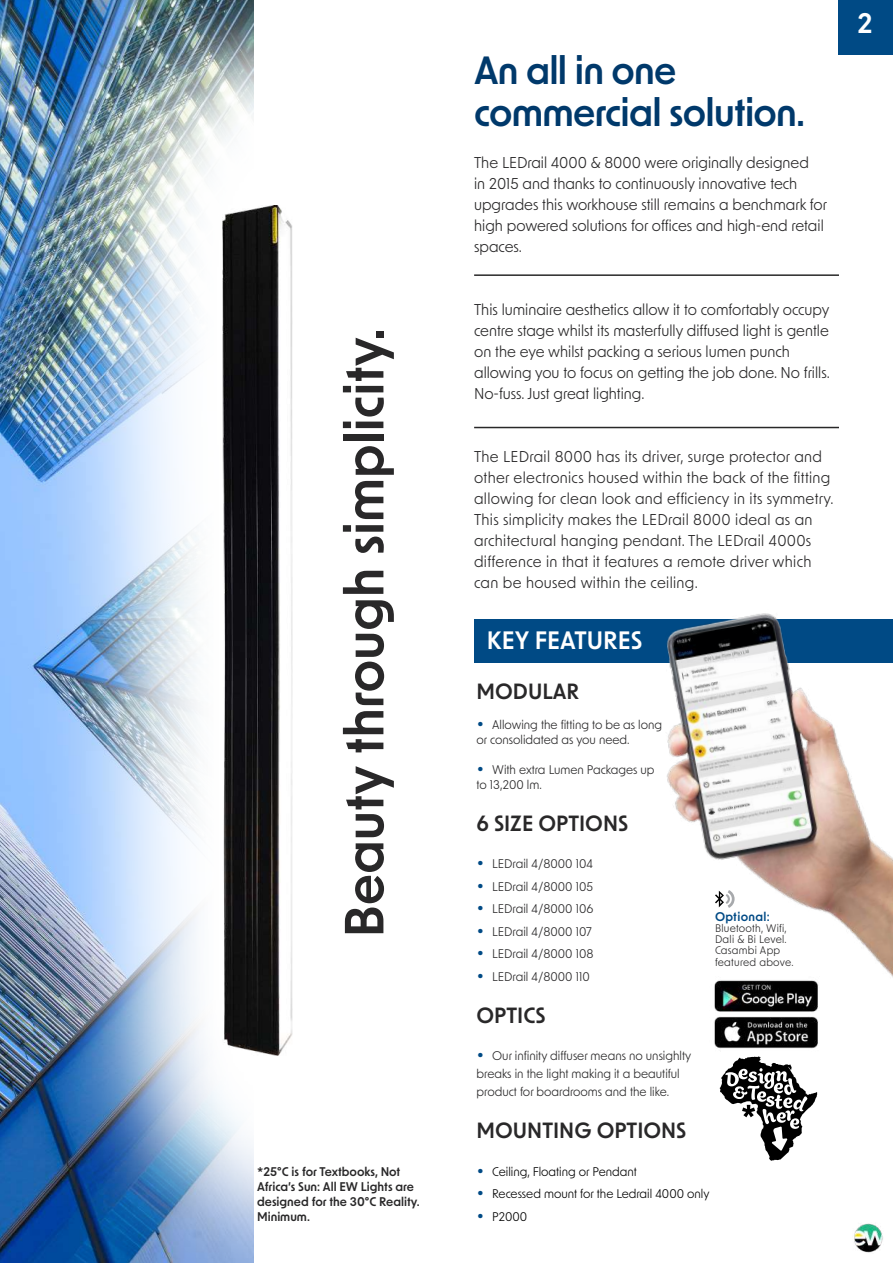
<style>
.page{position:relative;width:893px;height:1263px;background:#fff}
.page>*{position:absolute;margin:0;border:0;box-sizing:border-box;transform-origin:0 0}
.t1{font:600 52.5px "New Order";color:#292829}
.t2{font:600 37.5px/42px "New Order";letter-spacing:-.02em;color:#00396b}
.t3{font:600 27px "New Order";color:#fff}
.t4{font:600 24px "New Order";color:#fff}
.t5{font:600 21px "New Order";color:#292829}
.t6{font:15px/21px "New Order";color:#292829}
.t7{font:15px/21px "New Order";letter-spacing:.02em;color:#292829}
.t8{font:12px/15px "New Order";color:#292829}
.t9{font:600 12px/15px "New Order";color:#292829}
.t10{font:12px "New Order";color:#000}
.t11{font:600 12px "New Order";letter-spacing:.025em;color:#004a85}
.t12{font:10.5px/11.2px "New Order";letter-spacing:.025em;color:#292829}
.s1{font-size:24px;color:#004a85}
</style>
<div class="page">
<img style="left:0;top:0;width:35px;height:1263px">
<img style="left:35px;top:0;width:616px;height:1263px">
<img style="left:223px;top:205px;width:70px;height:850px">
<div style="left:474px;top:619px;width:419px;height:44px;background:#004a85"></div>
<div style="left:839px;top:0;width:54px;height:54px;background:#004a85"></div>
<img style="left:558px;top:528px;width:335px;height:507px">
<hr style="left:474px;top:274px;width:365px;height:2px;background:#292829">
<hr style="left:474px;top:427px;width:365px;height:1px;background:#292829">
<img style="left:710px;top:976px;width:112px;height:73px">
<svg style="left:715px;top:890px;width:20px;height:18px"></svg>
<img style="left:854px;top:1223px;width:29px;height:30px">
<svg style="left:720px;top:1056px;width:97px;height:105px"></svg>
<h1 class="t1" style="left:330px;top:937px;width:611px;rotate:-90deg">Beauty through simplicity.</h1>
<p class="t9" style="left:257px;top:1163px;width:164px">*25°C is for Textbooks, Not<br>Africa’s Sun: All EW Lights are designed for the 30°C Reality.<br>Minimum.</p>
<h2 class="t2" style="left:474px;top:48px;width:333px">An all in one commercial solution.</h2>
<p class="t6" style="left:474px;top:151px;width:354px">The LEDrail 4000 &amp; 8000 were originally designed<br>in 2015 and thanks to continuously innovative tech upgrades this workhouse still remains a benchmark for high powered solutions for offices and high-end retail spaces.</p>
<p class="t6" style="left:474px;top:298px;width:357px">This luminaire aesthetics allow it to comfortably occupy centre stage whilst its masterfully diffused light is gentle on the eye whilst packing a serious lumen punch allowing you to focus on getting the job done. No frills.<br>No-fuss. Just great lighting.</p>
<p class="t7" style="left:474px;top:445px;width:361px">The LEDrail 8000 has its driver, surge protector and other electronics housed within the back of the fitting allowing for clean look and efficiency in its symmetry.<br>This simplicity makes the LEDrail 8000 ideal as an architectural hanging pendant. The LEDrail 4000s difference in that it features a remote driver which can be housed within the ceiling.</p>
<h3 class="t4" style="left:487px;top:624px;width:157px">KEY FEATURES</h3>
<h3 class="t5" style="left:477px;top:677px;width:104px">MODULAR</h3>
<p class="t8" style="left:477px;top:716px;width:187px"><span class="s1">•</span> Allowing the fitting to be as long or consolidated as you need.</p>
<p class="t8" style="left:477px;top:761px;width:180px"><span class="s1">•</span> With extra Lumen Packages up to 13,200 lm.</p>
<h3 class="t5" style="left:477px;top:809px;width:153px">6 SIZE OPTIONS</h3>
<p class="t8" style="left:477px;top:856px;width:118px"><span class="s1">•</span> LEDrail 4/8000 104</p>
<p class="t8" style="left:477px;top:878px;width:118px"><span class="s1">•</span> LEDrail 4/8000 105</p>
<p class="t8" style="left:477px;top:901px;width:118px"><span class="s1">•</span> LEDrail 4/8000 106</p>
<p class="t8" style="left:477px;top:923px;width:117px"><span class="s1">•</span> LEDrail 4/8000 107</p>
<p class="t8" style="left:477px;top:946px;width:119px"><span class="s1">•</span> LEDrail 4/8000 108</p>
<p class="t8" style="left:477px;top:968px;width:115px"><span class="s1">•</span> LEDrail 4/8000 110</p>
<h3 class="t5" style="left:477px;top:1001px;width:71px">OPTICS</h3>
<p class="t8" style="left:477px;top:1046px;width:216px;line-height:18px"><span class="s1">•</span> Our infinity diffuser means no unsighlty breaks in the light making it a beautiful product for boardrooms and the like.</p>
<h3 class="t5" style="left:477px;top:1117px;width:211px">MOUNTING OPTIONS</h3>
<p class="t10" style="left:477px;top:1164px;width:162px"><span class="s1">•</span> Ceiling, Floating or Pendant</p>
<p class="t10" style="left:477px;top:1186px;width:234px"><span class="s1">•</span> Recessed mount for the Ledrail 4000 only</p>
<p class="t10" style="left:477px;top:1209px;width:52px"><span class="s1">•</span> P2000</p>
<p class="t11" style="left:715px;top:909px;width:56px">Optional:</p>
<p class="t12" style="left:715px;top:922px;width:80px">Bluetooth, Wifi,<br>Dali &amp; Bi Level.<br>Casambi App featured above.</p>
<h3 class="t3" style="left:858px;top:6px;width:17px">2</h3>
</div>
